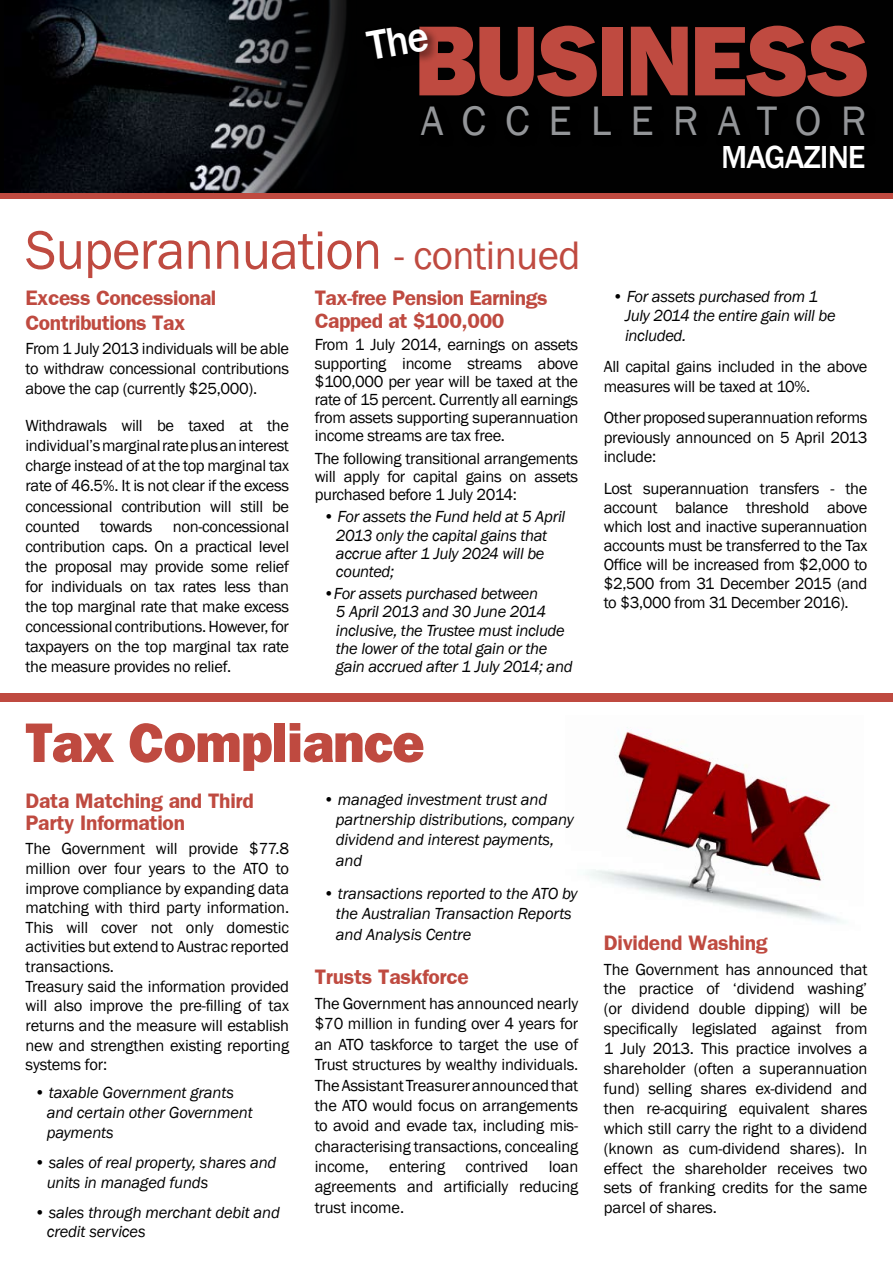
<style>
.page{position:relative;width:893px;height:1263px;background:#fff}
.page>*{position:absolute;margin:0;border:0;box-sizing:border-box;transform-origin:0 0}
.t1{font:99.75px "Frankfurt Gothic Heavy Plain";letter-spacing:-.03em;color:#bf4a40}
.t2{font:55.8px "Franklin Gothic";letter-spacing:-.015em;color:#bf4a40}
.t3{font:55.8px "Frankfurt Gothic Heavy Plain";letter-spacing:-.015em;color:#bf4a40}
.t4{font:42.3px "Franklin Gothic";letter-spacing:.45em;color:#939598}
.t5{font:500 32.7px "Franklin Gothic";letter-spacing:-.03em;color:#fff}
.t6{font:700 21px/22.6px "Frankfurt Gothic";letter-spacing:-.02em;color:#bf4a40}
.t7{font:16.5px/20.1px "Franklin Gothic";letter-spacing:-.02em;color:#000;text-align:justify}
.t8{font:italic 16.5px/18.1px "Franklin Gothic";letter-spacing:-.02em;color:#000}
.s1{font-size:40.8px}
</style>
<div class="page">
<img style="left:586px;top:727px;width:258px;height:196px">
<div style="left:0;top:190px;width:893px;height:8px;background:#bf4a40"></div>
<img style="left:4px;top:0;width:189px;height:193px">
<svg style="left:193px;top:0;width:700px;height:193px;background:#0c0d0e"></svg>
<div style="left:361px;top:24px;width:145px;height:95px;background:#000"></div>
<div style="left:417px;top:102px;width:476px;height:78px;background:#000"></div>
<div style="left:0;top:694px;width:893px;height:8px;background:#bf4a40"></div>
<h1 class="t1" style="left:414px;top:2px;width:457px">BUSINESS</h1>
<h3 class="t4" style="left:421px;top:94px;width:447px">ACCELERATOR</h3>
<h3 class="t5" style="left:721px;top:137px;width:146px">MAGAZINE</h3>
<h2 class="t2" style="left:26px;top:215px;width:556px">Superannuation <span class="s1">- continued</span></h2>
<p class="t6" style="left:26px;top:285px;width:192px;line-height:24.6px">Excess Concessional<br>Contributions Tax</p>
<p class="t7" style="left:26px;top:339px;width:265px">From 1 July 2013 individuals will be able to withdraw concessional contributions above the cap (currently $25,000).</p>
<p class="t7" style="left:26px;top:416px;width:265px">Withdrawals will be taxed at the individual’s marginal rate plus an interest charge instead of at the top marginal tax rate of 46.5%. It is not clear if the excess concessional contribution will still be counted towards non-concessional contribution caps. On a practical level the proposal may provide some relief for individuals on tax rates less than the top marginal rate that make excess concessional contributions. However, for taxpayers on the top marginal tax rate the measure provides no relief.</p>
<p class="t6" style="left:315px;top:286px;width:234px">Tax-free Pension Earnings<br>Capped at $100,000</p>
<p class="t7" style="left:315px;top:336px;width:265px;line-height:18.1px">From 1 July 2014, earnings on assets supporting income streams above $100,000 per year will be taxed at the rate of 15 percent. Currently all earnings from assets supporting superannuation income streams are tax free.</p>
<p class="t7" style="left:315px;top:449px;width:265px;line-height:18.1px">The following transitional arrangements will apply for capital gains on assets purchased before 1 July 2014:</p>
<p class="t8" style="left:336px;top:508px;width:231px;text-indent:-13px">• For assets the Fund held at 5 April<br>2013 only the capital gains that accrue after 1 July 2024 will be counted;</p>
<p class="t8" style="left:336px;top:585px;width:238px;text-indent:-13px">•For assets purchased between<br>5 April 2013 and 30 June 2014 inclusive, the Trustee must include the lower of the total gain or the gain accrued after 1 July 2014; and</p>
<h2 class="t3" style="left:26px;top:710px;width:401px">Tax Compliance</h2>
<p class="t6" style="left:26px;top:789px;width:230px">Data Matching and Third<br>Party Information</p>
<p class="t7" style="left:26px;top:839px;width:265px;line-height:19.6px;text-align:left">The Government will provide $77.8 million over four years to the ATO to improve compliance by expanding data matching with third party information.<br>This will cover not only domestic activities but extend to Austrac reported transactions.<br>Treasury said the information provided will also improve the pre-filling of tax returns and the measure will establish new and strengthen existing reporting systems for:</p>
<p class="t8" style="left:47px;top:1083px;width:208px;line-height:19.6px;text-indent:-13px">• taxable Government grants and certain other Government payments</p>
<p class="t8" style="left:47px;top:1153px;width:231px;line-height:19.6px;text-indent:-13px">• sales of real property, shares and units in managed funds</p>
<p class="t8" style="left:47px;top:1203px;width:235px;line-height:19.6px;text-indent:-13px">• sales through merchant debit and credit services</p>
<p class="t8" style="left:336px;top:789px;width:239px;line-height:20.4px;text-indent:-13px">• managed investment trust and partnership distributions, company dividend and interest payments, and</p>
<p class="t8" style="left:336px;top:883px;width:243px;line-height:20.4px;text-indent:-13px">• transactions reported to the ATO by the Australian Transaction Reports and Analysis Centre</p>
<p class="t6" style="left:315px;top:965px;width:156px">Trusts Taskforce</p>
<p class="t7" style="left:315px;top:994px;width:265px">The Government has announced nearly $70 million in funding over 4 years for an ATO taskforce to target the use of Trust structures by wealthy individuals.<br>The Assistant Treasurer announced that the ATO would focus on arrangements to avoid and evade tax, including mis&shy;characterising transactions, concealing income, entering contrived loan agreements and artificially reducing trust income.</p>
<p class="t8" style="left:625px;top:288px;width:212px;line-height:19px;text-indent:-13px">• For assets purchased from 1<br>July 2014 the entire gain will be included.</p>
<p class="t7" style="left:604px;top:358px;width:265px;line-height:19px">All capital gains included in the above measures will be taxed at 10%.</p>
<p class="t7" style="left:604px;top:409px;width:265px;line-height:19px">Other proposed superannuation reforms previously announced on 5 April 2013 include:</p>
<p class="t7" style="left:604px;top:479px;width:265px;line-height:19px">Lost superannuation transfers - the account balance threshold above which lost and inactive superannuation accounts must be transferred to the Tax Office will be increased from $2,000 to $2,500 from 31 December 2015 (and to $3,000 from 31 December 2016).</p>
<p class="t6" style="left:604px;top:931px;width:165px">Dividend Washing</p>
<p class="t7" style="left:604px;top:959px;width:265px">The Government has announced that the practice of ‘dividend washing’ (or dividend double dipping) will be specifically legislated against from 1 July 2013. This practice involves a shareholder (often a superannuation fund) selling shares ex-dividend and then re-acquiring equivalent shares which still carry the right to a dividend (known as cum-dividend shares). In effect the shareholder receives two sets of franking credits for the same parcel of shares.</p>
</div>
